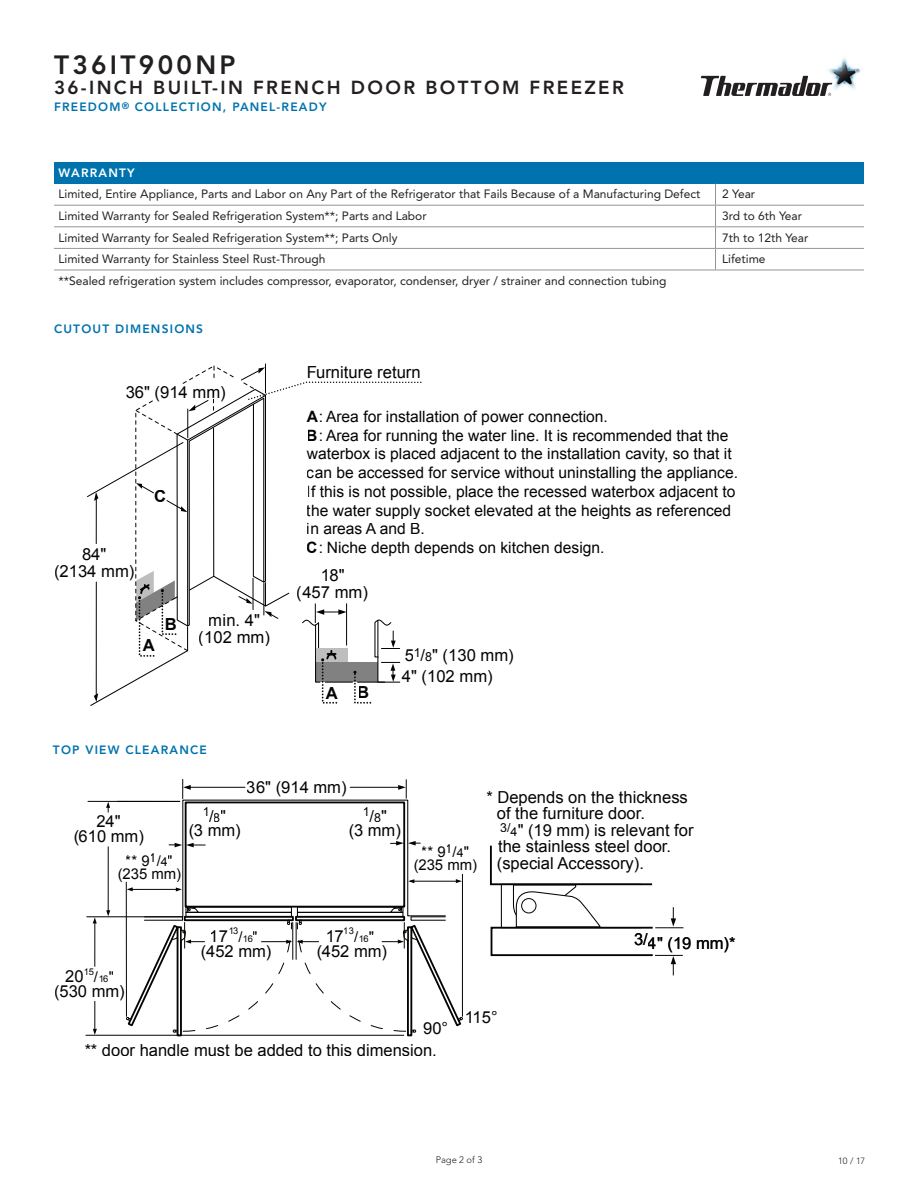
<style>
.page{position:relative;width:918px;height:1188px;background:#fff}
.page>*{position:absolute;margin:0;border:0;box-sizing:border-box;transform-origin:0 0}
.Spec_Page_Title_Mode{font:800 26.25px "Avenir LT Std";letter-spacing:.125em;color:#231f20}
.Spec_Page_Title_Desc{font:800 18.75px "Avenir LT Std";letter-spacing:.125em;color:#231f20}
.t1{font:16.65px/16.6px "Arial";color:#040503;text-align:center}
.t2{font:700 16.65px "Arial";color:#040503}
.t3{font:16.5px/16.5px "Arial";color:#040503}
.t4{font:15.6px/18.8px "Arial";color:#040503}
.t5{font:14.85px/13px "Arial";color:#040503;text-align:center}
.t6{font:12.45px "Arial";color:#040503}
.Spec_Page_Chart_Body{font:12px "Avenir LT Std";color:#231f20}
.Spec_Page_Subhead_Bl{font:800 12px "Avenir LT Std";letter-spacing:.1em;color:#0073ae}
.Spec_Page_Title_Seri{font:800 12px "Avenir LT Std";letter-spacing:.1em;color:#0073ae}
.Spec_Page_Subhead_Ba{font:800 12px "Avenir LT Std";letter-spacing:.1em;color:#fff}
.t7{font:300 9.3px "Avenir LT Std";color:#231f20}
.t8{font:9.3px "Arial";color:#040503}
.t9{font:300 9px "Avenir LT Std";color:#231f20}
.s1{font-weight:700}
.s2{font-size:12.45px}
.s3{font-size:16.5px}
.s4{font-size:9.3px}
</style>
<div class="page">
<img style="left:828px;top:58px;width:33px;height:32px">
<svg style="left:701px;top:76px;width:131px;height:20px"></svg>
<div style="left:54px;top:162px;width:810px;height:22px;background:#0073ae"></div>
<hr style="left:54px;top:205px;width:662px;height:1px;background:#939598">
<hr style="left:716px;top:205px;width:148px;height:1px;background:#939598">
<svg style="left:715px;top:184px;width:1px;height:86px"></svg>
<hr style="left:54px;top:226px;width:662px;height:1px;background:#939598">
<hr style="left:716px;top:226px;width:148px;height:1px;background:#939598">
<hr style="left:54px;top:248px;width:662px;height:1px;background:#939598">
<hr style="left:716px;top:248px;width:148px;height:1px;background:#939598">
<hr style="left:54px;top:270px;width:662px;height:1px;background:#939598">
<hr style="left:716px;top:270px;width:148px;height:1px;background:#939598">
<svg style="left:87px;top:364px;width:335px;height:342px"></svg>
<div style="left:407px;top:926px;width:5px;height:110px;border:2px solid #040503"></div>
<hr style="left:86px;top:1035px;width:318px;height:1px;background:#040503">
<svg style="left:86px;top:779px;width:377px;height:256px"></svg>
<div style="left:491px;top:927px;width:163px;height:29px;border:2px solid #040503"></div>
<svg style="left:490px;top:845px;width:193px;height:83px"></svg>
<svg style="left:655px;top:955px;width:28px;height:20px"></svg>
<p class="Spec_Page_Title_Mode" style="left:54px;top:49px;width:183px">T36IT900NP</p>
<p class="Spec_Page_Title_Desc" style="left:54px;top:76px;width:571px">36-INCH BUILT-IN FRENCH DOOR BOTTOM FREEZER</p>
<p class="Spec_Page_Title_Seri" style="left:54px;top:99px;width:274px">FREEDOM<sup>®</sup> COLLECTION, PANEL-READY</p>
<p class="Spec_Page_Subhead_Ba" style="left:58px;top:166px;width:78px">WARRANTY</p>
<p class="Spec_Page_Chart_Body" style="left:58px;top:187px;width:643px">Limited, Entire Appliance, Parts and Labor on Any Part of the Refrigerator that Fails Because of a Manufacturing Defect</p>
<p class="Spec_Page_Chart_Body" style="left:722px;top:187px;width:34px">2 Year</p>
<p class="Spec_Page_Chart_Body" style="left:58px;top:209px;width:370px">Limited Warranty for Sealed Refrigeration System**; Parts and Labor</p>
<p class="Spec_Page_Chart_Body" style="left:722px;top:209px;width:81px">3rd to 6th Year</p>
<p class="Spec_Page_Chart_Body" style="left:58px;top:230px;width:341px">Limited Warranty for Sealed Refrigeration System**; Parts Only</p>
<p class="Spec_Page_Chart_Body" style="left:722px;top:230px;width:88px">7th to 12th Year</p>
<p class="Spec_Page_Chart_Body" style="left:58px;top:252px;width:268px">Limited Warranty for Stainless Steel Rust-Through</p>
<p class="Spec_Page_Chart_Body" style="left:722px;top:252px;width:45px">Lifetime</p>
<p class="Spec_Page_Chart_Body" style="left:58px;top:274px;width:609px">**Sealed refrigeration system includes compressor, evaporator, condenser, dryer / strainer and connection tubing</p>
<p class="Spec_Page_Subhead_Bl" style="left:54px;top:322px;width:151px">CUTOUT DIMENSIONS</p>
<h3 class="t1" style="left:126px;top:384px;width:102px">36" (914 mm)</h3>
<h3 class="t2" style="left:154px;top:485px;width:14px">C</h3>
<h3 class="t1" style="left:54px;top:546px;width:82px">84"<br>(2134 mm)</h3>
<h3 class="t2" style="left:143px;top:634px;width:14px">A</h3>
<h3 class="t2" style="left:165px;top:613px;width:14px">B</h3>
<h3 class="t1" style="left:199px;top:612px;width:73px">min. 4" (102 mm)</h3>
<p class="Spec_Page_Subhead_Bl" style="left:53px;top:743px;width:155px">TOP VIEW CLEARANCE</p>
<h3 class="t1" style="left:306px;top:364px;width:116px">Furniture return</h3>
<p class="t4" style="left:307px;top:407px;width:433px"><span class="s1">A</span>: Area for installation of power connection.<br><span class="s1">B</span>: Area for running the water line. It is recommended that the waterbox is placed adjacent to the installation cavity, so that it can be accessed for service without uninstalling the appliance.<br>If this is not possible, place the recessed waterbox adjacent to the water supply socket elevated at the heights as referenced in areas A and B.<br><span class="s1">C</span>: Niche depth depends on kitchen design.</p>
<h3 class="t1" style="left:297px;top:567px;width:73px">18"<br>(457 mm)</h3>
<h3 class="t2" style="left:326px;top:682px;width:46px">A B</h3>
<h3 class="t1" style="left:404px;top:647px;width:111px">5<sup>1</sup>/<span class="s2">8</span>" (130 mm)</h3>
<h3 class="t1" style="left:402px;top:668px;width:93px">4" (102 mm)</h3>
<h3 class="t3" style="left:247px;top:779px;width:101px">36" (914 mm)</h3>
<p class="t6" style="left:202px;top:806px;width:26px">1<span class="s3">/</span>8<span class="s3">"</span></p>
<h3 class="t3" style="left:188px;top:822px;width:54px">(3 mm)</h3>
<p class="t6" style="left:363px;top:806px;width:26px">1<span class="s3">/</span>8<span class="s3">"</span></p>
<h3 class="t3" style="left:349px;top:822px;width:54px">(3 mm)</h3>
<h3 class="t3" style="left:73px;top:814px;width:72px;line-height:14.9px;text-align:center">24"<br>(610 mm)</h3>
<p class="t5" style="left:118px;top:854px;width:65px">** 9<sup>1</sup>/<span class="s2">4</span>" (235 mm)</p>
<p class="t5" style="left:413px;top:846px;width:65px">** 9<sup>1</sup>/<span class="s2">4</span>" (235 mm)</p>
<h3 class="t3" style="left:497px;top:789px;width:198px;text-indent:-10px">* Depends on the thickness of the furniture door.<br><sup>3/</sup><span class="s2">4</span>" (19 mm) is relevant for the stainless steel door. (special Accessory).</h3>
<h3 class="t3" style="left:65px;top:968px;width:20px">20</h3>
<p class="t8" style="left:84px;top:965px;width:12px">15</p>
<p class="t5" style="left:94px;top:971px;width:21px">/<span class="s4">16</span>"</p>
<h3 class="t3" style="left:54px;top:983px;width:72px">(530 mm)</h3>
<h3 class="t3" style="left:210px;top:928px;width:20px">17</h3>
<p class="t8" style="left:228px;top:925px;width:12px">13</p>
<p class="t5" style="left:238px;top:930px;width:21px">/<span class="s4">16</span>"</p>
<h3 class="t3" style="left:201px;top:943px;width:72px">(452 mm)</h3>
<h3 class="t3" style="left:325px;top:928px;width:20px">17</h3>
<p class="t8" style="left:344px;top:925px;width:12px">13</p>
<p class="t5" style="left:354px;top:930px;width:21px">/<span class="s4">16</span>"</p>
<h3 class="t3" style="left:316px;top:943px;width:72px">(452 mm)</h3>
<h3 class="t3" style="left:634px;top:936px;width:103px">3/4" (19 mm)*</h3>
<h3 class="t3" style="left:423px;top:1020px;width:27px">90°</h3>
<h3 class="t3" style="left:84px;top:1042px;width:354px">** door handle must be added to this dimension.</h3>
<h3 class="t3" style="left:465px;top:1009px;width:35px">115°</h3>
<p class="t7" style="left:436px;top:1155px;width:48px">Page 2 of 3</p>
<p class="t9" style="left:838px;top:1156px;width:28px">10 / 17</p>
</div>
